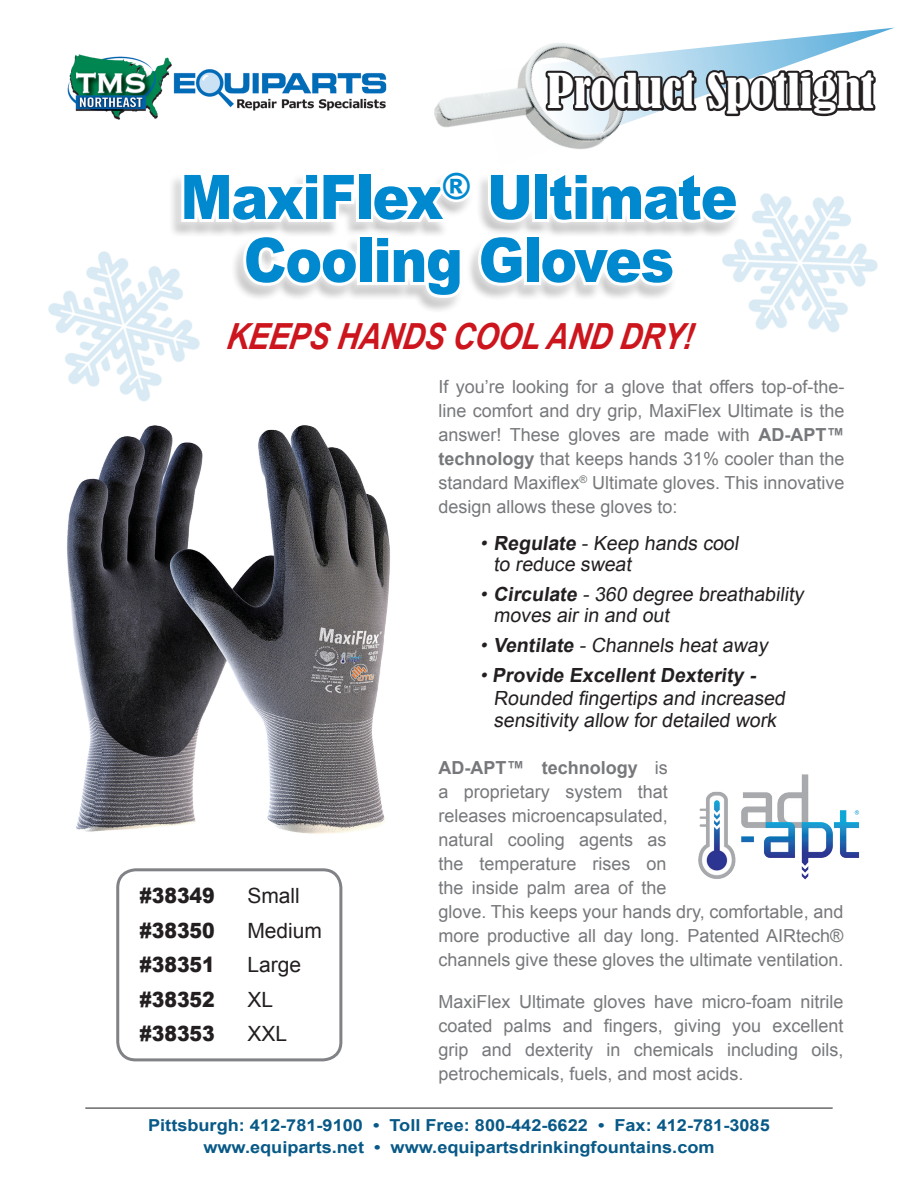
<style>
.page{position:relative;width:918px;height:1188px;background:#fff}
.page>*{position:absolute;margin:0;border:0;box-sizing:border-box;transform-origin:0 0}
.t1{font:900 61.5px "Arial";letter-spacing:-.025em;color:#0089cf;scale:.9 1}
.t2{font:condensed 45px "Bernard";color:#fff;scale:1.1 1}
.t3{font:italic 700 36px "Arial";letter-spacing:-.01em;color:#cd151d;scale:.85 1}
.t4{font:900 21px "Arial";color:#231f20;scale:.9 1}
.t5{font:21px "Arial";color:#231f20}
.t6{font:19.5px/22.5px "Arial";color:#231f20}
.t7{font:18px/24px "Arial";color:#76787b;text-align:justify}
.t8{font:700 16.5px "Arial";color:#085987;scale:1.1 1}
.s1{font-weight:700}
</style>
<div class="page">
<img style="left:755px;top:193px;width:123px;height:139px">
<img style="left:48px;top:251px;width:152px;height:151px">
<img style="left:67px;top:54px;width:320px;height:66px">
<div style="left:165px;top:153px;width:591px;height:162px;background:#fff"></div>
<svg style="left:178px;top:179px;width:567px;height:123px"></svg>
<div style="left:116px;top:868px;width:226px;height:193px;border:3px solid #808285;border-radius:18px"></div>
<svg style="left:657px;top:28px;width:237px;height:38px"></svg>
<img style="left:406px;top:43px;width:251px;height:184px">
<svg style="left:542px;top:66px;width:334px;height:53px"></svg>
<img style="left:67px;top:425px;width:323px;height:409px">
<img style="left:698px;top:774px;width:162px;height:106px">
<hr style="left:85px;top:1108px;width:748px;height:1px;background:#231f20">
<p class="t2" style="left:547px;top:65px;width:299px">Product Spotlight</p>
<p class="t1" style="left:180px;top:152px;width:621px">MaxiFlex<sup>®</sup> Ultimate</p>
<p class="t1" style="left:244px;top:215px;width:480px">Cooling Gloves</p>
<p class="t3" style="left:226px;top:313px;width:558px">KEEPS HANDS COOL AND DRY!</p>
<p class="t7" style="left:438px;top:375px;width:408px">If you’re looking for a glove that offers top-of-the&shy;line comfort and dry grip, MaxiFlex Ultimate is the answer! These gloves are made with <span class="s1">AD-APT™ technology</span> that keeps hands 31% cooler than the standard Maxiflex<sup>®</sup> Ultimate gloves. This innovative design allows these gloves to:</p>
<p class="t4" style="left:139px;top:880px;width:85px">#38349</p>
<p class="t5" style="left:247px;top:882px;width:54px">Small</p>
<p class="t4" style="left:139px;top:915px;width:85px">#38350</p>
<p class="t5" style="left:247px;top:916px;width:76px">Medium</p>
<p class="t4" style="left:139px;top:949px;width:85px">#38351</p>
<p class="t5" style="left:247px;top:951px;width:55px">Large</p>
<p class="t4" style="left:139px;top:984px;width:85px">#38352</p>
<p class="t5" style="left:247px;top:985px;width:27px">XL</p>
<p class="t4" style="left:139px;top:1018px;width:85px">#38353</p>
<p class="t5" style="left:247px;top:1020px;width:41px">XXL</p>
<p class="t6" style="left:480px;top:532px;width:264px">• <span class="s1">Regulate</span> - Keep hands cool</p>
<p class="t6" style="left:494px;top:553px;width:143px">to reduce sweat</p>
<p class="t6" style="left:494px;top:584px;width:315px;line-height:21px;text-indent:-14px">• <span class="s1">Circulate</span> - 360 degree breathability moves air in and out</p>
<p class="t6" style="left:480px;top:634px;width:293px">• <span class="s1">Ventilate</span> - Channels heat away</p>
<p class="t6" style="left:494px;top:664px;width:297px;text-indent:-14px">• <span class="s1">Provide Excellent Dexterity -<br></span>Rounded fingertips and increased sensitivity allow for detailed work</p>
<p class="t7" style="left:438px;top:756px;width:407px;text-align:left"><span class="s1">AD-APT™ technology</span> is<br>a proprietary system that<br>releases microencapsulated,<br>natural cooling agents as<br>the temperature rises on<br>the inside palm area of the<br>glove. This keeps your hands dry, comfortable, and more productive all day long. Patented AIRtech® channels give these gloves the ultimate ventilation.</p>
<p class="t7" style="left:438px;top:990px;width:406px">MaxiFlex Ultimate gloves have micro-foam nitrile coated palms and fingers, giving you excellent grip and dexterity in chemicals including oils, petrochemicals, fuels, and most acids.</p>
<p class="t8" style="left:148px;top:1114px;width:567px">Pittsburgh: 412-781-9100 • Toll Free: 800-442-6622 • Fax: 412-781-3085</p>
<p class="t8" style="left:203px;top:1136px;width:466px">www.equiparts.net • www.equipartsdrinkingfountains.com</p>
</div>
